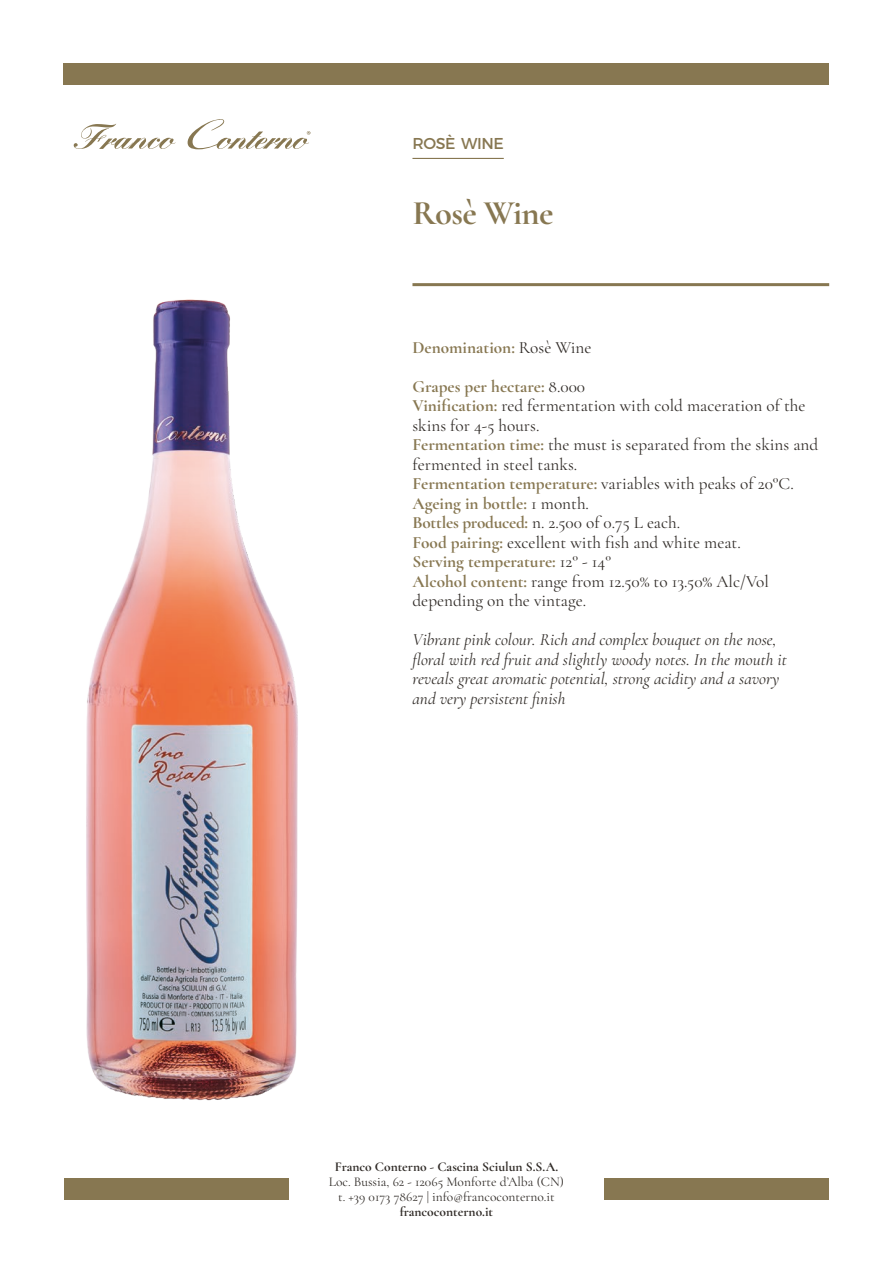
<style>
.page{position:relative;width:893px;height:1263px;background:#fff}
.page>*{position:absolute;margin:0;border:0;box-sizing:border-box;transform-origin:0 0}
.t1{font:700 34.5px "Cormorant Garamond";letter-spacing:-.02em;color:#877751}
.t2{font:17.25px/19.5px "Cormorant Garamond";color:#2f2a26}
.t3{font:italic 17.25px/19.5px "Cormorant Garamond";color:#2f2a26}
.t4{font:700 17.25px "Cormorant Garamond";color:#877751}
.t5{font:15.75px "Montserrat";letter-spacing:-.03em;color:#877751}
.t6{font:13.5px/15px "Cormorant Garamond";color:#2f2a26;text-align:center}
.t7{font:700 13.5px "Cormorant Garamond";color:#2f2a26}
.s1{font-weight:400;color:#2f2a26}
.s2{font-weight:700;color:#877751}
</style>
<div class="page">
<div style="left:64px;top:1178px;width:224px;height:21px;background:#877751"></div>
<div style="left:604px;top:1178px;width:225px;height:21px;background:#877751"></div>
<img style="left:86px;top:299px;width:212px;height:802px">
<div style="left:64px;top:64px;width:765px;height:21px;background:#877751"></div>
<hr style="left:412px;top:283px;width:417px;height:3px;background:#877751">
<hr style="left:412px;top:158px;width:92px;height:1px;background:#877751">
<svg style="left:74px;top:124px;width:101px;height:25px"></svg>
<svg style="left:188px;top:119px;width:122px;height:30px"></svg>
<p class="t5" style="left:412px;top:131px;width:93px">ROSÈ WINE</p>
<h1 class="t1" style="left:412px;top:191px;width:143px">Rosè Wine</h1>
<p class="t4" style="left:412px;top:336px;width:181px">Denomination: <span class="s1">Rosè Wine</span></p>
<p class="t2" style="left:412px;top:376px;width:407px"><span class="s2">Grapes per hectare:</span> 8.000<br><span class="s2">Vinification:</span> red fermentation with cold maceration of the skins for 4-5 hours.<br><span class="s2">Fermentation time:</span> the must is separated from the skins and fermented in steel tanks.<br><span class="s2">Fermentation temperature:</span> variables with peaks of 20°C.<br><span class="s2">Ageing in bottle:</span> 1 month.<br><span class="s2">Bottles produced:</span> n. 2.500 of 0.75 L each.<br><span class="s2">Food pairing:</span> excellent with fish and white meat.<br><span class="s2">Serving temperature:</span> 12° - 14°<br><span class="s2">Alcohol content:</span> range from 12.50% to 13.50% Alc/Vol depending on the vintage.</p>
<p class="t3" style="left:412px;top:630px;width:376px">Vibrant pink colour. Rich and complex bouquet on the nose, floral with red fruit and slightly woody notes. In the mouth it reveals great aromatic potential, strong acidity and a savory and very persistent finish</p>
<p class="t7" style="left:335px;top:1158px;width:225px">Franco Conterno - Cascina Sciulun S.S.A.</p>
<p class="t6" style="left:329px;top:1174px;width:237px">Loc. Bussia, 62 - 12065 Monforte d’Alba (CN) t. +39 0173 78627 | info@francoconterno.it</p>
<p class="t7" style="left:400px;top:1203px;width:95px">francoconterno.it</p>
</div>
